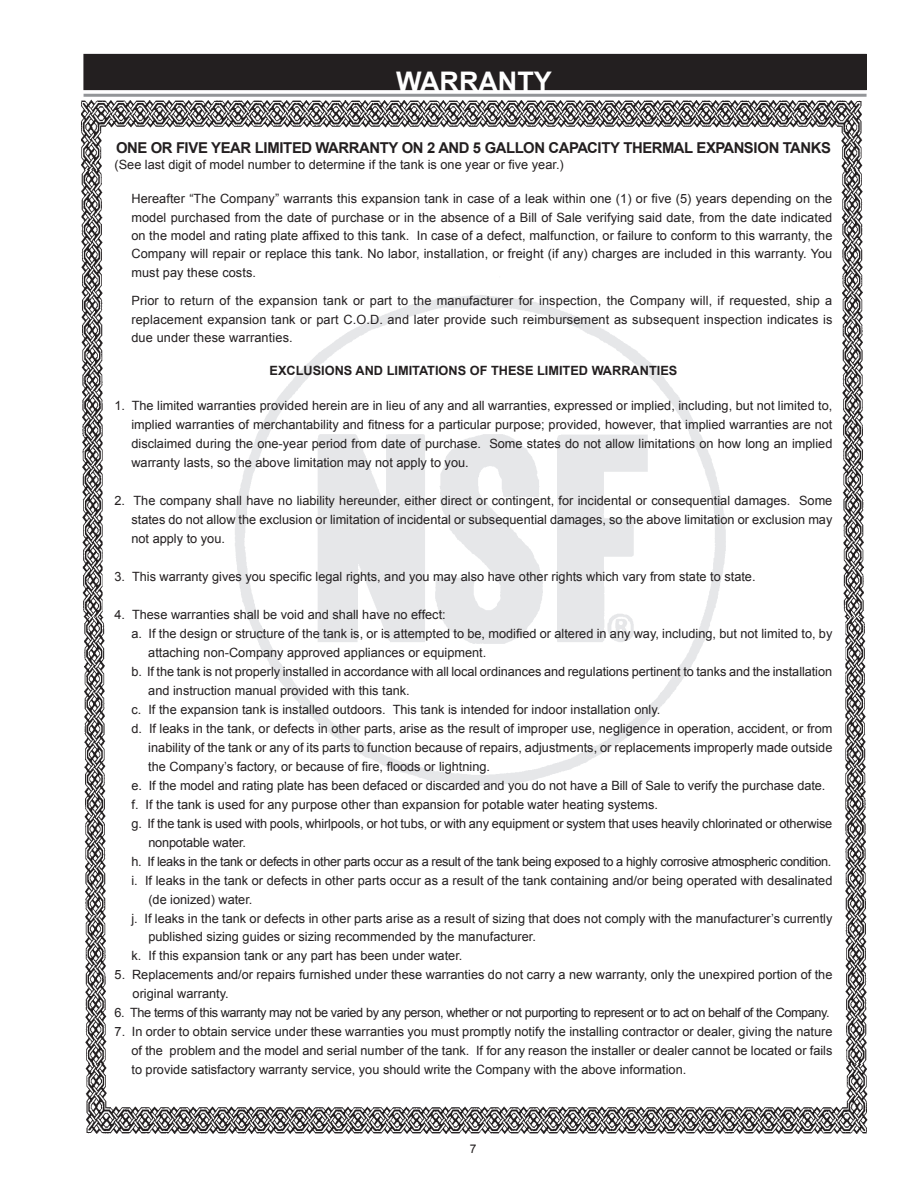
<style>
.page{position:relative;width:918px;height:1188px;background:#fff}
.page>*{position:absolute;margin:0;border:0;box-sizing:border-box;transform-origin:0 0}
.t1{font:700 27px "Arial";color:#fff}
.t2{font:700 15px "Arial";letter-spacing:-.02em;color:#231f20}
.t3{font:12.75px/18.9px "Arial";color:#231f20;text-align:justify}
.t4{font:12.75px "Arial";letter-spacing:-.03em;color:#231f20}
.t5{font:12.75px "Arial";letter-spacing:-.035em;color:#231f20}
.t6{font:700 12.75px "Arial";color:#231f20}
.t7{font:12px "Arial";color:#231f20}
</style>
<div class="page">
<img style="left:81px;top:100px;width:783px;height:517px">
<img style="left:85px;top:617px;width:782px;height:517px">
<div style="left:84px;top:54px;width:782px;height:36px;background:#231f20"></div>
<hr style="left:84px;top:94px;width:783px;height:3px;background:#939598">
<h1 class="t1" style="left:396px;top:63px;width:157px">WARRANTY</h1>
<p class="t2" style="left:116px;top:138px;width:716px">ONE OR FIVE YEAR LIMITED WARRANTY ON 2 AND 5 GALLON CAPACITY THERMAL EXPANSION TANKS</p>
<p class="t3" style="left:115px;top:155px;width:451px">(See last digit of model number to determine if the tank is one year or five year.)</p>
<p class="t3" style="left:131px;top:190px;width:703px;line-height:18.3px">Hereafter “The Company” warrants this expansion tank in case of a leak within one (1) or five (5) years depending on the model purchased from the date of purchase or in the absence of a Bill of Sale verifying said date, from the date indicated on the model and rating plate affixed to this tank. In case of a defect, malfunction, or failure to conform to this warranty, the Company will repair or replace this tank. No labor, installation, or freight (if any) charges are included in this warranty. You must pay these costs.</p>
<p class="t3" style="left:131px;top:292px;width:702px;line-height:18.3px">Prior to return of the expansion tank or part to the manufacturer for inspection, the Company will, if requested, ship a replacement expansion tank or part C.O.D. and later provide such reimbursement as subsequent inspection indicates is due under these warranties.</p>
<p class="t6" style="left:270px;top:362px;width:409px">EXCLUSIONS AND LIMITATIONS OF THESE LIMITED WARRANTIES</p>
<p class="t3" style="left:131px;top:396px;width:703px;text-indent:-17px">1. The limited warranties provided herein are in lieu of any and all warranties, expressed or implied, including, but not limited to, implied warranties of merchantability and fitness for a particular purpose; provided, however, that implied warranties are not disclaimed during the one-year period from date of purchase. Some states do not allow limitations on how long an implied warranty lasts, so the above limitation may not apply to you.</p>
<p class="t3" style="left:131px;top:491px;width:703px;text-indent:-17px">2. The company shall have no liability hereunder, either direct or contingent, for incidental or consequential damages. Some states do not allow the exclusion or limitation of incidental or subsequential damages, so the above limitation or exclusion may not apply to you.</p>
<p class="t3" style="left:115px;top:567px;width:643px">3. This warranty gives you specific legal rights, and you may also have other rights which vary from state to state.</p>
<p class="t3" style="left:115px;top:605px;width:333px">4. These warranties shall be void and shall have no effect:</p>
<p class="t3" style="left:131px;top:624px;width:703px">a. If the design or structure of the tank is, or is attempted to be, modified or altered in any way, including, but not limited to, by</p>
<p class="t3" style="left:148px;top:643px;width:340px">attaching non-Company approved appliances or equipment.</p>
<p class="t3" style="left:131px;top:662px;width:702px">b. If the tank is not properly installed in accordance with all local ordinances and regulations pertinent to tanks and the installation</p>
<p class="t3" style="left:148px;top:681px;width:263px">and instruction manual provided with this tank.</p>
<p class="t3" style="left:131px;top:700px;width:530px">c. If the expansion tank is installed outdoors. This tank is intended for indoor installation only.</p>
<p class="t3" style="left:131px;top:719px;width:703px">d. If leaks in the tank, or defects in other parts, arise as the result of improper use, negligence in operation, accident, or from</p>
<p class="t3" style="left:148px;top:738px;width:686px">inability of the tank or any of its parts to function because of repairs, adjustments, or replacements improperly made outside</p>
<p class="t3" style="left:148px;top:757px;width:343px">the Company’s factory, or because of fire, floods or lightning.</p>
<p class="t3" style="left:131px;top:776px;width:695px">e. If the model and rating plate has been defaced or discarded and you do not have a Bill of Sale to verify the purchase date.</p>
<p class="t3" style="left:131px;top:795px;width:528px">f. If the tank is used for any purpose other than expansion for potable water heating systems.</p>
<p class="t3" style="left:131px;top:814px;width:702px">g. If the tank is used with pools, whirlpools, or hot tubs, or with any equipment or system that uses heavily chlorinated or otherwise</p>
<p class="t3" style="left:148px;top:833px;width:99px">nonpotable water.</p>
<p class="t4" style="left:131px;top:853px;width:701px">h. If leaks in the tank or defects in other parts occur as a result of the tank being exposed to a highly corrosive atmospheric condition.</p>
<p class="t3" style="left:131px;top:871px;width:703px">i. If leaks in the tank or defects in other parts occur as a result of the tank containing and/or being operated with desalinated</p>
<p class="t3" style="left:148px;top:890px;width:106px">(de ionized) water.</p>
<p class="t3" style="left:131px;top:909px;width:703px">j. If leaks in the tank or defects in other parts arise as a result of sizing that does not comply with the manufacturer’s currently</p>
<p class="t3" style="left:148px;top:928px;width:389px">published sizing guides or sizing recommended by the manufacturer.</p>
<p class="t3" style="left:131px;top:947px;width:332px">k. If this expansion tank or any part has been under water.</p>
<p class="t3" style="left:133px;top:966px;width:701px;text-indent:-18px">5. Replacements and/or repairs furnished under these warranties do not carry a new warranty, only the unexpired portion of the original warranty.</p>
<p class="t5" style="left:115px;top:1005px;width:717px">6. The terms of this warranty may not be varied by any person, whether or not purporting to represent or to act on behalf of the Company.</p>
<p class="t3" style="left:131px;top:1023px;width:703px;text-indent:-17px">7. In order to obtain service under these warranties you must promptly notify the installing contractor or dealer, giving the nature of the problem and the model and serial number of the tank. If for any reason the installer or dealer cannot be located or fails to provide satisfactory warranty service, you should write the Company with the above information.</p>
<p class="t7" style="left:470px;top:1141px;width:8px">7</p>
</div>
